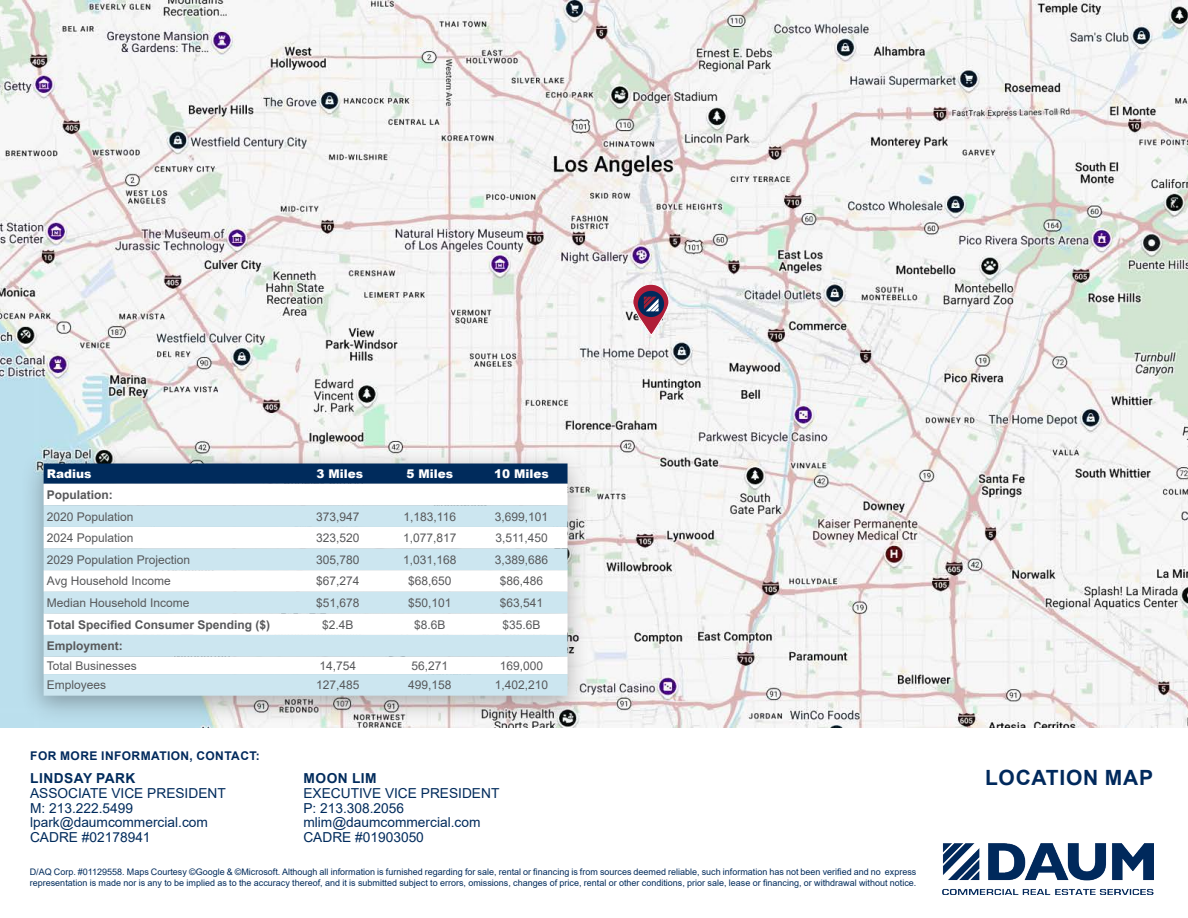
<style>
.page{position:relative;width:1188px;height:918px;background:#fff}
.page>*{position:absolute;margin:0;border:0;box-sizing:border-box;transform-origin:0 0}
.t1{font:700 21px "Arial";letter-spacing:.035em;color:#00295c}
.t2{font:13.8px/14.9px "Arial";color:#002b5c}
.t3{font:700 13.8px "Arial";letter-spacing:.035em;color:#002b5c}
.t4{font:12px "Arial";color:#57585a}
.t5{font:700 12px "Arial";color:#57585a}
.t6{font:700 12px "Arial";letter-spacing:.035em;color:#00295c}
.t7{font:900 12px "Arial";color:#fff}
.t8{font:9px/10.8px "Arial";color:#002b5c}
</style>
<div class="page">
<img style="left:942px;top:844px;width:212px;height:51px">
<img style="left:0;top:0;width:1188px;height:728px">
<svg style="left:632px;top:284px;width:38px;height:52px"></svg>
<svg style="left:638px;top:291px;width:26px;height:26px"></svg>
<svg style="left:644px;top:297px;width:15px;height:14px"></svg>
<div style="left:20px;top:448px;width:570px;height:277px;background:#231f20;opacity:.36"></div>
<div style="left:44px;top:464px;width:524px;height:20px;background:#002b5c"></div>
<svg style="left:44px;top:484px;width:524px;height:21px"></svg>
<svg style="left:44px;top:505px;width:524px;height:191px;fill:#cce6f0"></svg>
<p class="t7" style="left:47px;top:465px;width:46px">Radius</p>
<p class="t7" style="left:317px;top:465px;width:48px">3 Miles</p>
<p class="t7" style="left:406px;top:465px;width:48px">5 Miles</p>
<p class="t7" style="left:494px;top:465px;width:56px">10 Miles</p>
<p class="t5" style="left:47px;top:486px;width:67px">Population:</p>
<p class="t4" style="left:47px;top:508px;width:88px">2020 Population</p>
<p class="t4" style="left:316px;top:508px;width:45px">373,947</p>
<p class="t4" style="left:404px;top:508px;width:54px">1,183,116</p>
<p class="t4" style="left:495px;top:508px;width:55px">3,699,101</p>
<p class="t4" style="left:47px;top:530px;width:88px">2024 Population</p>
<p class="t4" style="left:316px;top:530px;width:45px">323,520</p>
<p class="t4" style="left:403px;top:530px;width:55px">1,077,817</p>
<p class="t4" style="left:495px;top:530px;width:54px">3,511,450</p>
<p class="t4" style="left:47px;top:551px;width:145px">2029 Population Projection</p>
<p class="t4" style="left:316px;top:551px;width:45px">305,780</p>
<p class="t4" style="left:403px;top:551px;width:55px">1,031,168</p>
<p class="t4" style="left:495px;top:551px;width:55px">3,389,686</p>
<p class="t4" style="left:47px;top:573px;width:125px">Avg Household Income</p>
<p class="t4" style="left:316px;top:573px;width:45px">$67,274</p>
<p class="t4" style="left:408px;top:573px;width:45px">$68,650</p>
<p class="t4" style="left:500px;top:573px;width:45px">$86,486</p>
<p class="t4" style="left:47px;top:594px;width:144px">Median Household Income</p>
<p class="t4" style="left:316px;top:594px;width:45px">$51,678</p>
<p class="t4" style="left:408px;top:594px;width:45px">$50,101</p>
<p class="t4" style="left:500px;top:594px;width:45px">$63,541</p>
<p class="t5" style="left:47px;top:616px;width:225px">Total Specified Consumer Spending ($)</p>
<p class="t4" style="left:322px;top:616px;width:33px">$2.4B</p>
<p class="t4" style="left:414px;top:616px;width:33px">$8.6B</p>
<p class="t4" style="left:503px;top:616px;width:40px">$35.6B</p>
<p class="t5" style="left:47px;top:637px;width:78px">Employment:</p>
<p class="t4" style="left:47px;top:657px;width:92px">Total Businesses</p>
<p class="t4" style="left:320px;top:657px;width:38px">14,754</p>
<p class="t4" style="left:411px;top:657px;width:38px">56,271</p>
<p class="t4" style="left:500px;top:657px;width:45px">169,000</p>
<p class="t4" style="left:47px;top:677px;width:61px">Employees</p>
<p class="t4" style="left:316px;top:677px;width:45px">127,485</p>
<p class="t4" style="left:408px;top:677px;width:45px">499,158</p>
<p class="t4" style="left:495px;top:677px;width:55px">1,402,210</p>
<h3 class="t6" style="left:30px;top:747px;width:231px">FOR MORE INFORMATION, CONTACT:</h3>
<h2 class="t3" style="left:30px;top:768px;width:107px">LINDSAY PARK</h2>
<h2 class="t2" style="left:30px;top:785px;width:197px">ASSOCIATE VICE PRESIDENT<br>M: 213.222.5499 lpark@daumcommercial.com<br>CADRE #02178941</h2>
<h2 class="t3" style="left:304px;top:768px;width:75px">MOON LIM</h2>
<h2 class="t2" style="left:303px;top:785px;width:198px">EXECUTIVE VICE PRESIDENT<br>P: 213.308.2056 mlim@daumcommercial.com<br>CADRE #01903050</h2>
<p class="t8" style="left:30px;top:867px;width:888px">D/AQ Corp. #01129558. Maps Courtesy ©Google &amp; ©Microsoft. Although all information is furnished regarding for sale, rental or financing is from sources deemed reliable, such information has not been verified and no express representation is made nor is any to be implied as to the accuracy thereof, and it is submitted subject to errors, omissions, changes of price, rental or other conditions, prior sale, lease or financing, or withdrawal without notice.</p>
<p class="t1" style="left:985px;top:763px;width:169px">LOCATION MAP</p>
</div>
